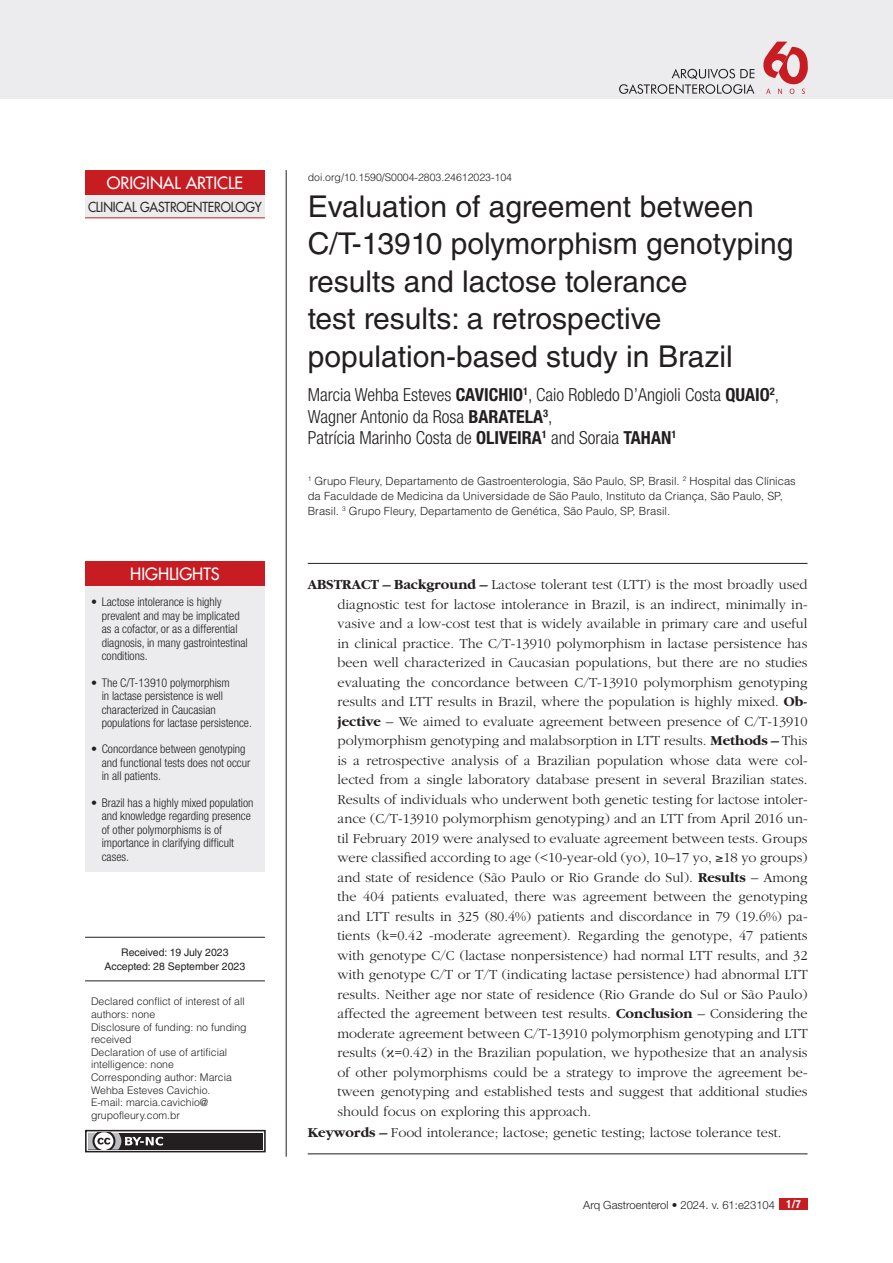
<style>
.page{position:relative;width:893px;height:1263px;background:#fff}
.page>*{position:absolute;margin:0;border:0;box-sizing:border-box;transform-origin:0 0}
.Titulo{font:30px/37.5px "Helvetica LT Std";color:#231f20}
.Autores{font:300 condensed 18px/21.6px "Helvetica Neue LT Pro";color:#231f20}
.Vinheta{font:16.5px "Futura";color:#fff}
.Body_Abstract{font:300 14.25px/19.5px "Garamond";color:#231f20;text-align:justify}
.Body_Abstratc_Final{font:300 14.25px "Garamond";color:#231f20}
.Sub_V{font:13.5px "Futura";letter-spacing:-.01em;color:#302a28;scale:.91 1}
.Body_Tabela{font:300 condensed 12px/13.5px "Helvetica Neue LT Pro";color:#231f20}
.Credit_Titulo{font:300 11.25px/15px "Helvetica LT Std";color:#231f20}
.Body_Text{font:300 11.25px "Helvetica Neue LT Pro";color:#231f20}
.Credito_Sfio{font:300 10.5px/12.6px "Helvetica LT Std";color:#231f20}
.Data{font:10.5px "Helvetica LT Std";color:#231f20}
.Doi{font:300 10.5px "Helvetica LT Std";color:#231f20}
.s1{font-weight:700}
.s2{font-family:"Times";font-weight:400}
.s3{font-weight:700;font-stretch:condensed;color:#fff}
</style>
<div class="page">
<hr style="left:286px;top:170px;width:1px;height:987px;background:#231f20">
<div style="left:0;top:0;width:893px;height:99px;background:#ececee"></div>
<svg style="left:619px;top:69px;width:135px;height:25px"></svg>
<svg style="left:763px;top:42px;width:45px;height:52px"></svg>
<div style="left:779px;top:1198px;width:29px;height:12px;background:#c61c22"></div>
<div style="left:85px;top:1130px;width:181px;height:22px;border:2px solid #231f20"></div>
<div style="left:88px;top:1133px;width:175px;height:16px;background:#231f20"></div>
<svg style="left:88px;top:1133px;width:75px;height:16px"></svg>
<div style="left:85px;top:561px;width:180px;height:25px;background:#c61c22"></div>
<div style="left:85px;top:586px;width:180px;height:286px;background:#ececee"></div>
<hr style="left:308px;top:563px;width:499px;height:1px;background:#231f20">
<hr style="left:308px;top:1153px;width:499px;height:1px;background:#231f20">
<hr style="left:85px;top:937px;width:180px;height:1px;background:#231f20">
<hr style="left:85px;top:980px;width:180px;height:1px;background:#231f20">
<div style="left:85px;top:170px;width:180px;height:25px;background:#c61c22"></div>
<div style="left:85px;top:195px;width:180px;height:23px;background:#ececee"></div>
<hr style="left:85px;top:218px;width:180px;height:1px;background:#c61c22">
<p class="Vinheta" style="left:107px;top:172px;width:138px">ORIGINAL ARTICLE</p>
<p class="Sub_V" style="left:88px;top:198px;width:193px">CLINICAL GASTROENTEROLOGY</p>
<p class="Vinheta" style="left:130px;top:563px;width:91px">HIGHLIGHTS</p>
<p class="Body_Tabela" style="left:102px;top:595px;width:148px;text-indent:-11px">• Lactose intolerance is highly prevalent and may be implicated as a cofactor, or as a differential diagnosis, in many gastrointestinal conditions.</p>
<p class="Body_Tabela" style="left:102px;top:676px;width:152px;text-indent:-11px">• The C/T-13910 polymorphism<br>in lactase persistence is well characterized in Caucasian populations for lactase persistence.</p>
<p class="Body_Tabela" style="left:102px;top:742px;width:150px;text-indent:-11px">• Concordance between genotyping and functional tests does not occur in all patients.</p>
<p class="Body_Tabela" style="left:102px;top:796px;width:153px;text-indent:-11px">• Brazil has a highly mixed population and knowledge regarding presence of other polymorphisms is of importance in clarifying difficult cases.</p>
<p class="Data" style="left:121px;top:946px;width:109px">Received: 19 July 2023</p>
<p class="Data" style="left:105px;top:960px;width:142px">Accepted: 28 September 2023</p>
<p class="Credito_Sfio" style="left:91px;top:995px;width:155px">Declared conflict of interest of all authors: none</p>
<p class="Credito_Sfio" style="left:91px;top:1020px;width:157px">Disclosure of funding: no funding received</p>
<p class="Credito_Sfio" style="left:91px;top:1046px;width:138px">Declaration of use of artificial intelligence: none</p>
<p class="Credito_Sfio" style="left:91px;top:1071px;width:142px">Corresponding author: Marcia<br>Wehba Esteves Cavichio.</p>
<p class="Credito_Sfio" style="left:91px;top:1096px;width:119px">E-mail: marcia.cavichio@ grupofleury.com.br</p>
<p class="Doi" style="left:308px;top:170px;width:206px">doi.org/10.1590/S0004-2803.24612023-104</p>
<p class="Titulo" style="left:308px;top:187px;width:487px">Evaluation of agreement between C/T-13910 polymorphism genotyping results and lactose tolerance<br>test results: a retrospective population-based study in Brazil</p>
<p class="Autores" style="left:308px;top:384px;width:473px">Marcia Wehba Esteves <span class="s1">CAVICHIO</span><sup>1</sup>, Caio Robledo D’Angioli Costa <span class="s1">QUAIO</span><sup>2</sup>,<br>Wagner Antonio da Rosa <span class="s1">BARATELA</span><sup>3</sup>,<br>Patrícia Marinho Costa de <span class="s1">OLIVEIRA</span><sup>1</sup> and Soraia <span class="s1">TAHAN</span><sup>1</sup></p>
<p class="Credit_Titulo" style="left:308px;top:473px;width:490px"><sup>1</sup> Grupo Fleury, Departamento de Gastroenterologia, São Paulo, SP, Brasil. <sup>2</sup> Hospital das Clínicas da Faculdade de Medicina da Universidade de São Paulo, Instituto da Criança, São Paulo, SP,<br>Brasil. <sup>3</sup> Grupo Fleury, Departamento de Genética, São Paulo, SP, Brasil.</p>
<p class="Body_Abstract" style="left:338px;top:575px;width:472px;text-indent:-30px"><span class="s1">ABSTRACT – Background –</span> Lactose tolerant test (LTT) is the most broadly used diagnostic test for lactose intolerance in Brazil, is an indirect, minimally in&shy;vasive and a low-cost test that is widely available in primary care and useful in clinical practice. The C/T-13910 polymorphism in lactase persistence has been well characterized in Caucasian populations, but there are no studies evaluating the concordance between C/T-13910 polymorphism genotyping results and LTT results in Brazil, where the population is highly mixed. <span class="s1">Ob&shy;jective</span> – We aimed to evaluate agreement between presence of C/T-13910 polymorphism genotyping and malabsorption in LTT results. <span class="s1">Methods –</span> This is a retrospective analysis of a Brazilian population whose data were col&shy;lected from a single laboratory database present in several Brazilian states.<br>Results of individuals who underwent both genetic testing for lactose intoler&shy;ance (C/T-13910 polymorphism genotyping) and an LTT from April 2016 un&shy;til February 2019 were analysed to evaluate agreement between tests. Groups were classified according to age (&lt;10-year-old (yo), 10–17 yo, ≥18 yo groups) and state of residence (São Paulo or Rio Grande do Sul). <span class="s1">Results</span> – Among the 404 patients evaluated, there was agreement between the genotyping and LTT results in 325 (80.4%) patients and discordance in 79 (19.6%) pa&shy;tients (k=0.42 -moderate agreement). Regarding the genotype, 47 patients with genotype C/C (lactase nonpersistence) had normal LTT results, and 32 with genotype C/T or T/T (indicating lactase persistence) had abnormal LTT results. Neither age nor state of residence (Rio Grande do Sul or São Paulo) affected the agreement between test results. <span class="s1">Conclusion</span> – Considering the moderate agreement between C/T-13910 polymorphism genotyping and LTT results (<span class="s2">κ</span>=0.42) in the Brazilian population, we hypothesize that an analysis of other polymorphisms could be a strategy to improve the agreement be&shy;tween genotyping and established tests and suggest that additional studies should focus on exploring this approach.</p>
<p class="Body_Abstratc_Final" style="left:308px;top:1124px;width:475px"><span class="s1">Keywords –</span> Food intolerance; lactose; genetic testing; lactose tolerance test.</p>
<p class="Body_Text" style="left:583px;top:1198px;width:219px">Arq Gastroenterol • 2024. v. 61:e23104 <span class="s3">1/7</span></p>
</div>
